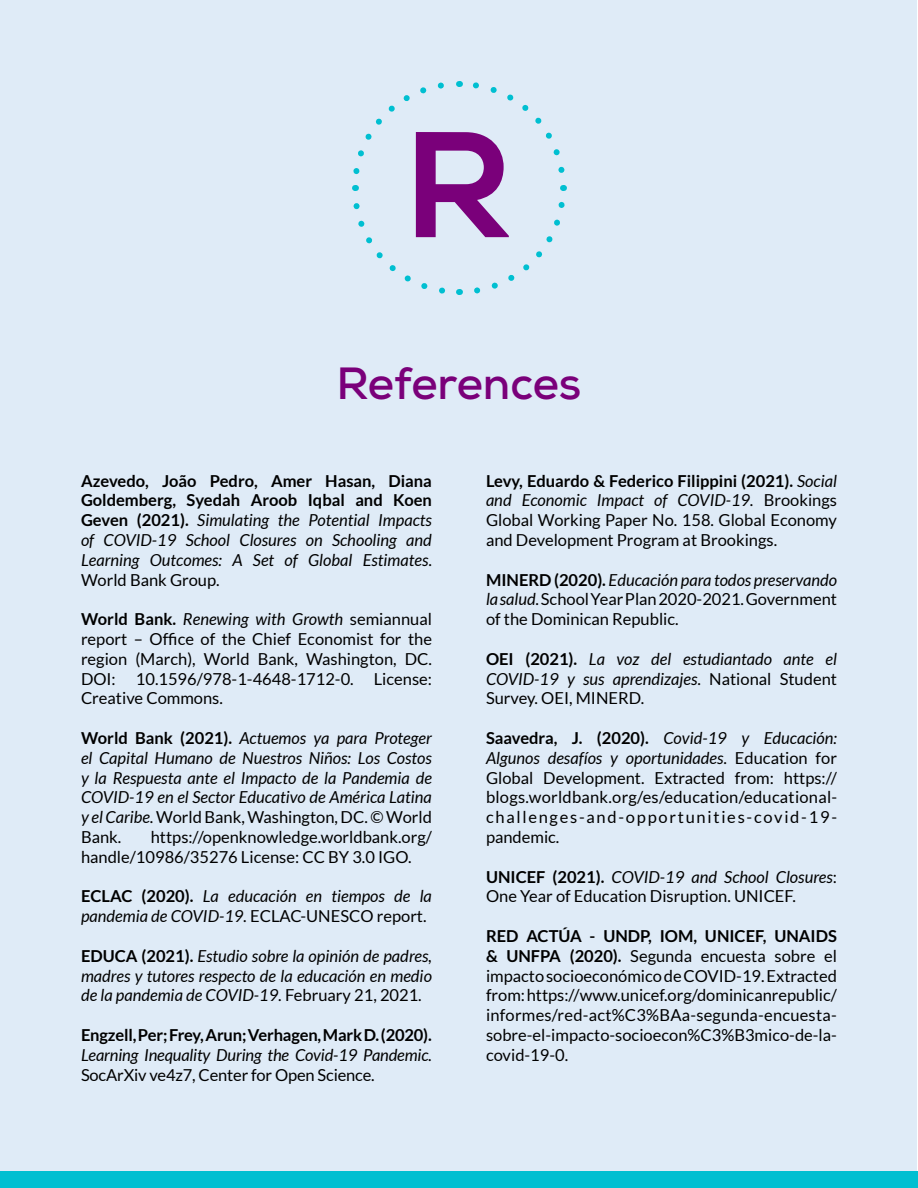
<style>
.page{position:relative;width:918px;height:1188px;background:#fff}
.page>*{position:absolute;margin:0;border:0;box-sizing:border-box;transform-origin:0 0}
.t1{font:700 150px "Nexa";color:#7a007a}
.t2{font:700 45px "Nexa";color:#7a007a}
.t3{font:16.5px/19.8px "Lato";color:#000;text-align:justify}
.t4{font:italic 16.5px/19.8px "Lato";color:#000;text-align:justify}
.t5{font:700 16.5px/19.8px "Lato";letter-spacing:-.01em;color:#000;text-align:justify}
.s1{font-weight:700;font-style:normal}
.s2{font-style:normal}
.s3{font-weight:700}
.s4{font-style:italic}
.s5{font-weight:400;font-style:italic}
.s6{font-weight:400}
</style>
<div class="page">
<div style="left:0;top:1171px;width:918px;height:17px;background:#00bfd1"></div>
<div style="left:1px;top:0;width:916px;height:1171px;background:#dfebf7"></div>
<svg style="left:474px;top:185px;width:93px;height:109px"></svg>
<svg style="left:459px;top:81px;width:106px;height:92px"></svg>
<svg style="left:352px;top:82px;width:92px;height:109px"></svg>
<svg style="left:353px;top:203px;width:107px;height:92px"></svg>
<p class="t1" style="left:408px;top:99px;width:103px">R</p>
<p class="t2" style="left:337px;top:354px;width:246px">References</p>
<p class="t4" style="left:81px;top:471px;width:353px"><span class="s1">Azevedo, João Pedro, Amer Hasan, Diana Goldemberg, Syedah Aroob Iqbal and Koen Geven (2021).</span> Simulating the Potential Impacts of COVID-19 School Closures on Schooling and Learning Outcomes: A Set of Global Estimates<span class="s2">.<br>World Bank Group.</span></p>
<p class="t3" style="left:81px;top:609px;width:353px"><span class="s3">World Bank.</span> <span class="s4">Renewing with Growth</span> semiannual report – Office of the Chief Economist for the region (March), World Bank, Washington, DC.<br>DOI: 10.1596/978-1-4648-1712-0. License:<br>Creative Commons.</p>
<p class="t4" style="left:81px;top:729px;width:352px"><span class="s1">World Bank (2021).</span> Actuemos ya para Proteger el Capital Humano de Nuestros Niños: Los Costos y la Respuesta ante el Impacto de la Pandemia de COVID-19 en el Sector Educativo de América Latina y el Caribe. <span class="s2">World Bank, Washington, DC. © World Bank.</span></p>
<p class="t3" style="left:81px;top:827px;width:353px;text-indent:70px">https://openknowledge.worldbank.org/ handle/10986/35276 License: CC BY 3.0 IGO.</p>
<p class="t4" style="left:81px;top:887px;width:352px"><span class="s1">ECLAC (2020).</span> La educación en tiempos de la pandemia de COVID-19. <span class="s2">ECLAC-UNESCO report.</span></p>
<p class="t4" style="left:81px;top:946px;width:352px"><span class="s1">EDUCA (2021).</span> Estudio sobre la opinión de padres, madres y tutores respecto de la educación en medio de la pandemia de COVID-19. <span class="s2">February 21, 2021.</span></p>
<p class="t5" style="left:81px;top:1025px;width:352px">Engzell, Per; Frey, Arun; Verhagen, Mark D. (2020).<br><span class="s5">Learning Inequality During the Covid-19 Pandemic.<br></span><span class="s6">SocArXiv ve4z7, Center for Open Science.</span></p>
<p class="t3" style="left:486px;top:471px;width:353px"><span class="s3">Levy, Eduardo &amp; Federico Filippini (2021).</span> <span class="s4">Social and Economic Impact of COVID-19.</span> Brookings Global Working Paper No. 158. Global Economy and Development Program at Brookings.</p>
<p class="t3" style="left:486px;top:570px;width:353px"><span class="s3">MINERD (2020).</span> <span class="s4">Educación para todos preservando la salud.</span> School Year Plan 2020-2021. Government of the Dominican Republic.</p>
<p class="t4" style="left:486px;top:649px;width:352px"><span class="s1">OEI (2021).</span> La voz del estudiantado ante el COVID-19 y sus aprendizajes<span class="s2">. National Student Survey. OEI, MINERD.</span></p>
<p class="t3" style="left:486px;top:728px;width:353px"><span class="s3">Saavedra, J. (2020).</span> <span class="s4">Covid-19 y Educación:<br>Algunos desafíos y oportunidades</span>. Education for Global Development. Extracted from: https:// blogs.worldbank.org/es/education/educational&shy;challenges-and-opportunities-covid-19- pandemic.</p>
<p class="t3" style="left:486px;top:867px;width:352px"><span class="s3">UNICEF (2021).</span> <span class="s4">COVID-19 and School Closures</span>:<br>One Year of Education Disruption. UNICEF.</p>
<p class="t3" style="left:486px;top:926px;width:353px"><span class="s3">RED ACTÚA - UNDP, IOM, UNICEF, UNAIDS &amp; UNFPA (2020).</span> Segunda encuesta sobre el impacto socioeconómico de COVID-19. Extracted from: https://www.unicef.org/dominicanrepublic/ informes/red-act%C3%BAa-segunda-encuesta&shy;sobre-el-impacto-socioecon%C3%B3mico-de-la&shy;covid-19-0.</p>
</div>
